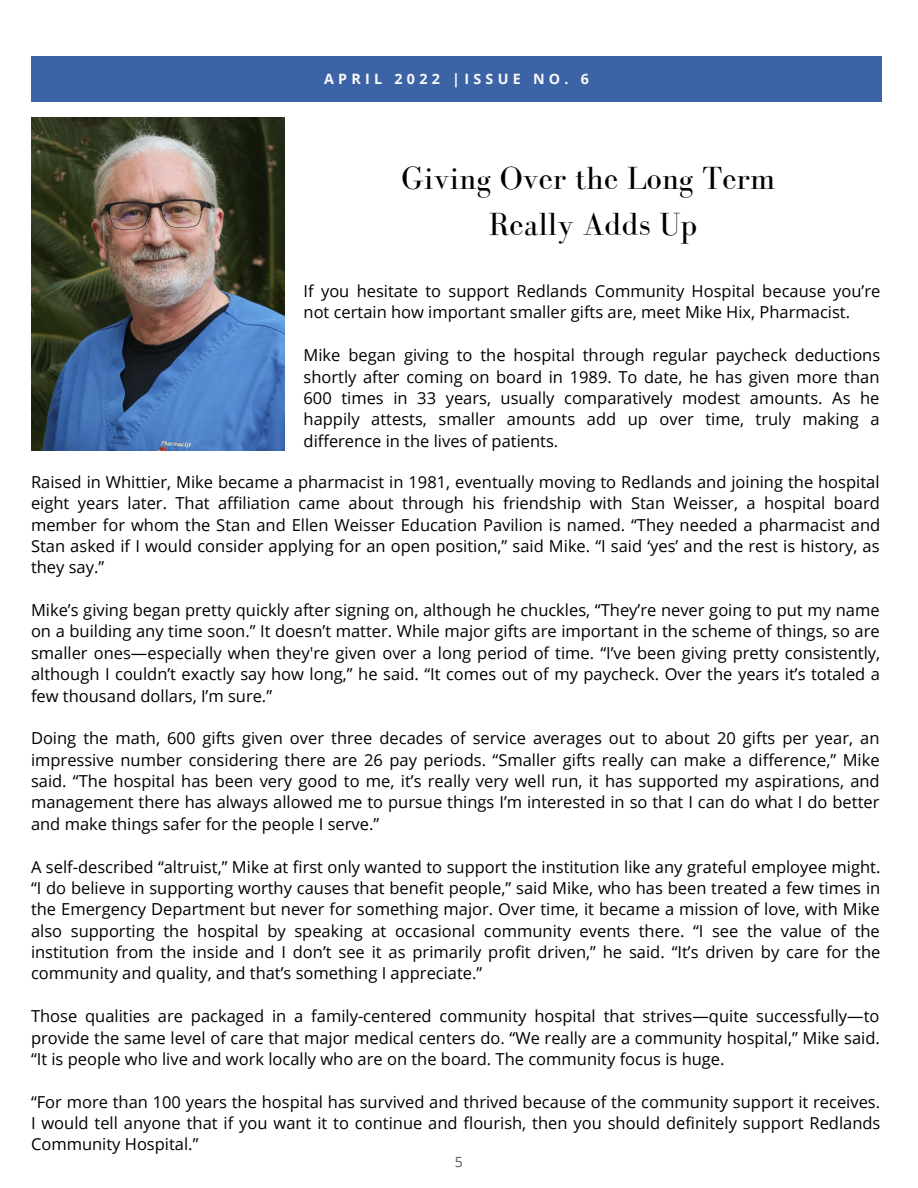
<style>
.page{position:relative;width:918px;height:1188px;background:#fff}
.page>*{position:absolute;margin:0;border:0;box-sizing:border-box;transform-origin:0 0}
.t1{font:33px/46.2px "Bodoni FLF";color:#000;text-align:center}
.t2{font:16.5px/21.3px "Open Sans";color:#000;text-align:justify}
.t3{font:700 14.25px "Open Sans";letter-spacing:.3em;color:#fafafa}
.t4{font:14.1px "Open Sans";color:#595959}
</style>
<div class="page">
<div style="left:31px;top:56px;width:851px;height:46px;background:#3c63a5"></div>
<img style="left:31px;top:118px;width:253px;height:333px">
<p class="t3" style="left:324px;top:69px;width:267px">APRIL 2022 |ISSUE NO. 6</p>
<h1 class="t1" style="left:402px;top:155px;width:375px">Giving Over the Long Term<br>Really Adds Up</h1>
<p class="t2" style="left:304px;top:280px;width:578px">If you hesitate to support Redlands Community Hospital because you’re not certain how important smaller gifts are, meet Mike Hix, Pharmacist.</p>
<p class="t2" style="left:304px;top:344px;width:578px">Mike began giving to the hospital through regular paycheck deductions shortly after coming on board in 1989. To date, he has given more than 600 times in 33 years, usually comparatively modest amounts. As he happily attests, smaller amounts add up over time, truly making a difference in the lives of patients.</p>
<p class="t2" style="left:31px;top:471px;width:851px">Raised in Whittier, Mike became a pharmacist in 1981, eventually moving to Redlands and joining the hospital eight years later. That affiliation came about through his friendship with Stan Weisser, a hospital board member for whom the Stan and Ellen Weisser Education Pavilion is named. “They needed a pharmacist and Stan asked if I would consider applying for an open position,” said Mike. “I said ‘yes’ and the rest is history, as they say.”</p>
<p class="t2" style="left:31px;top:599px;width:851px">Mike’s giving began pretty quickly after signing on, although he chuckles, “They’re never going to put my name on a building any time soon.” It doesn’t matter. While major gifts are important in the scheme of things, so are smaller ones—especially when they're given over a long period of time. “I’ve been giving pretty consistently, although I couldn’t exactly say how long,” he said. “It comes out of my paycheck. Over the years it’s totaled a few thousand dollars, I’m sure.”</p>
<p class="t2" style="left:31px;top:727px;width:850px">Doing the math, 600 gifts given over three decades of service averages out to about 20 gifts per year, an impressive number considering there are 26 pay periods. “Smaller gifts really can make a difference,” Mike said. “The hospital has been very good to me, it’s really very well run, it has supported my aspirations, and management there has always allowed me to pursue things I’m interested in so that I can do what I do better and make things safer for the people I serve.”</p>
<p class="t2" style="left:31px;top:855px;width:851px">A self-described “altruist,” Mike at first only wanted to support the institution like any grateful employee might. “I do believe in supporting worthy causes that benefit people,” said Mike, who has been treated a few times in the Emergency Department but never for something major. Over time, it became a mission of love, with Mike also supporting the hospital by speaking at occasional community events there. “I see the value of the institution from the inside and I don’t see it as primarily profit driven,” he said. “It’s driven by care for the community and quality, and that’s something I appreciate.”</p>
<p class="t2" style="left:31px;top:1005px;width:850px">Those qualities are packaged in a family-centered community hospital that strives—quite successfully—to provide the same level of care that major medical centers do. “We really are a community hospital,” Mike said. “It is people who live and work locally who are on the board. The community focus is huge.</p>
<p class="t2" style="left:31px;top:1091px;width:851px">“For more than 100 years the hospital has survived and thrived because of the community support it receives.<br>I would tell anyone that if you want it to continue and flourish, then you should definitely support Redlands Community Hospital.”</p>
<p class="t4" style="left:455px;top:1152px;width:10px">5</p>
</div>
